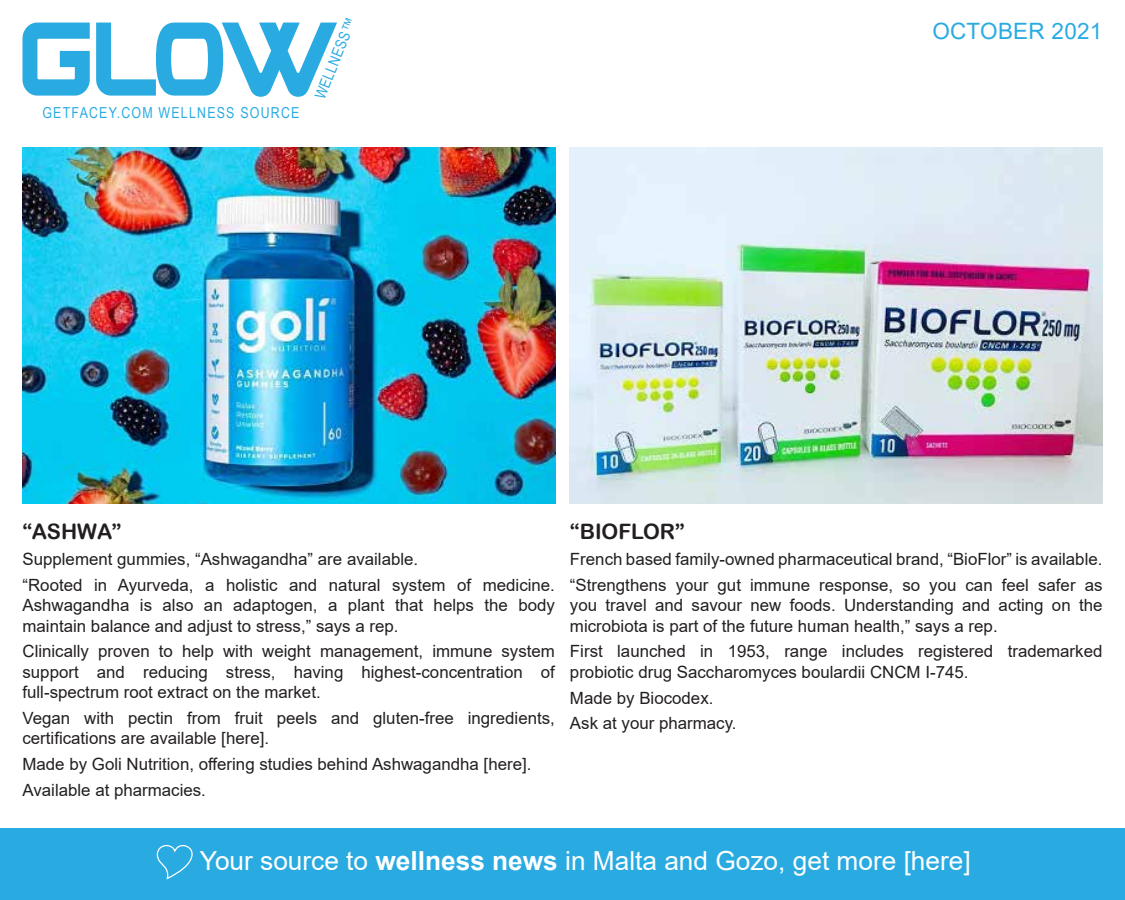
<style>
.page{position:relative;width:1125px;height:900px;background:#fff}
.page>*{position:absolute;margin:0;border:0;box-sizing:border-box;transform-origin:0 0}
.t1{font:26.25px "Arial";color:#fff}
.t2{font:22.5px "Arial";letter-spacing:.01em;color:#29abe2}
.t3{font:21.25px "Arial Rounded MT Bold";color:#231f20}
.t4{font:16.88px/20.2px "Arial";color:#231f20}
.t5{font:15.12px "Arial Narrow";letter-spacing:.08em;color:#29abe2}
.s1{font-family:"Arial"}
.s2{font-weight:700}
</style>
<div class="page">
<div style="left:0;top:828px;width:1125px;height:72px;background:#29abe2"></div>
<svg style="left:22px;top:23px;width:315px;height:74px"></svg>
<svg style="left:156px;top:845px;width:37px;height:35px"></svg>
<img style="left:22px;top:148px;width:533px;height:356px">
<img style="left:570px;top:148px;width:532px;height:356px">
<p class="t5" style="left:42px;top:101px;width:259px">GETFACEY.COM WELLNESS SOURCE</p>
<p class="t5" style="left:309px;top:94px;width:88px;rotate:-68deg">WELLNESS<span class="s1">™</span></p>
<h2 class="t2" style="left:932px;top:15px;width:172px">OCTOBER 2021</h2>
<p class="t3" style="left:22px;top:519px;width:101px">“ASHWA”</p>
<p class="t4" style="left:22px;top:546px;width:534px;line-height:25.9px">Supplement gummies, “Ashwagandha” are available.<br>“Rooted in Ayurveda, a holistic and natural system of medicine.</p>
<p class="t4" style="left:22px;top:595px;width:534px">Ashwagandha is also an adaptogen, a plant that helps the body maintain balance and adjust to stress,” says a rep.</p>
<p class="t4" style="left:22px;top:641px;width:534px;text-align:justify">Clinically proven to help with weight management, immune system support and reducing stress, having highest-concentration of full-spectrum root extract on the market.</p>
<p class="t4" style="left:22px;top:708px;width:534px">Vegan with pectin from fruit peels and gluten-free ingredients, certifications are available [here].</p>
<p class="t4" style="left:22px;top:751px;width:510px;line-height:25.9px">Made by Goli Nutrition, offering studies behind Ashwagandha [here].<br>Available at pharmacies.</p>
<p class="t3" style="left:570px;top:519px;width:116px">“BIOFLOR”</p>
<p class="t4" style="left:570px;top:546px;width:534px;line-height:25.9px">French based family-owned pharmaceutical brand, “BioFlor” is available. “Strengthens your gut immune response, so you can feel safer as</p>
<p class="t4" style="left:570px;top:595px;width:534px">you travel and savour new foods. Understanding and acting on the microbiota is part of the future human health,” says a rep.</p>
<p class="t4" style="left:570px;top:641px;width:534px">First launched in 1953, range includes registered trademarked probiotic drug Saccharomyces boulardii CNCM I-745.</p>
<p class="t4" style="left:570px;top:685px;width:168px;line-height:25.9px">Made by Biocodex.<br>Ask at your pharmacy.</p>
<h1 class="t1" style="left:200px;top:843px;width:772px">Your source to <span class="s2">wellness news</span> in Malta and Gozo, get more [here]</h1>
</div>
